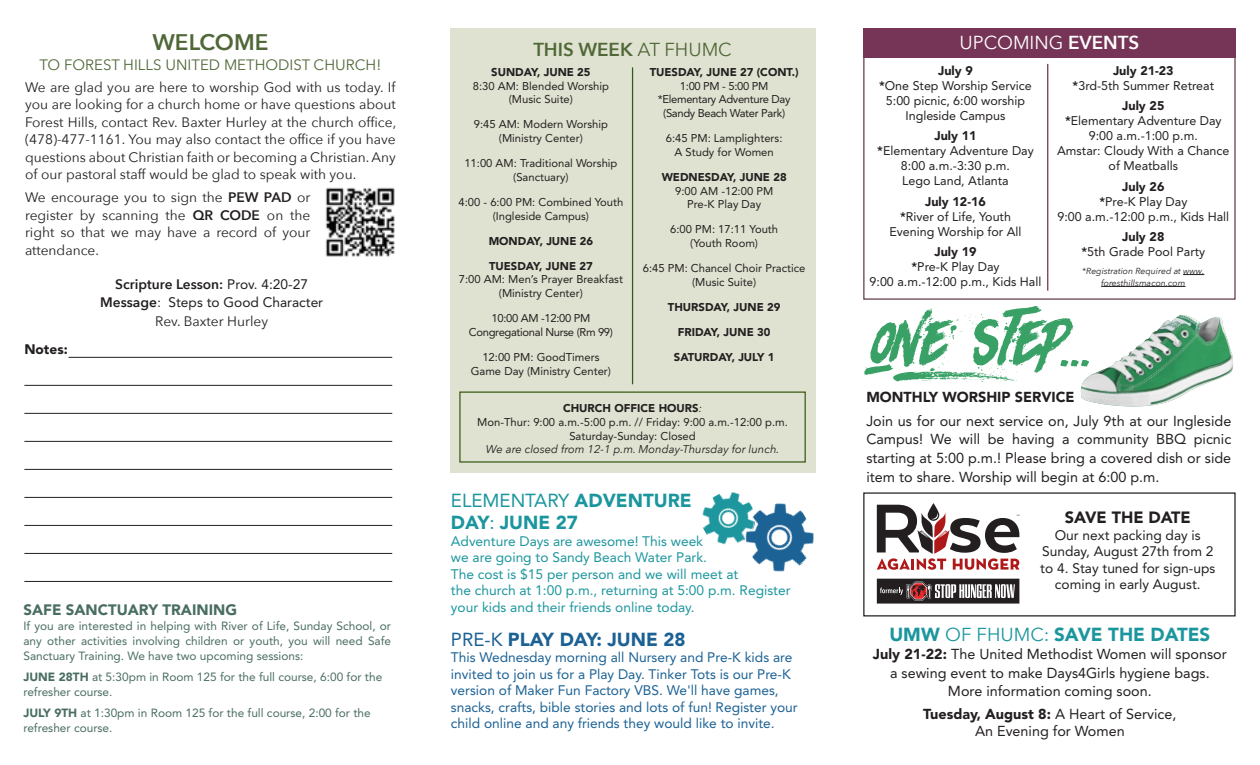
<style>
.page{position:relative;width:1260px;height:765px;background:#fff}
.page>*{position:absolute;margin:0;border:0;box-sizing:border-box;transform-origin:0 0}
.t1{font:58.38px "Rhinos rocks";color:#39a166}
.t2{font:600 22.5px "Avenir Next";color:#506838}
.t3{font:900 18.75px/22.5px "Avenir LT Std";color:#1c969e}
.t4{font:900 18.75px "Avenir LT Std";color:#1b6194}
.t5{font:600 18.75px "Avenir Next";color:#506838}
.t6{font:18.75px "Avenir Next";color:#fff}
.t7{font:900 16.25px "Avenir LT Std";color:#231f20}
.t8{font:15px "Avenir Next";color:#506838}
.t9{font:900 15px "Avenir LT Std";color:#496d62}
.t10{font:14.38px/18.8px "Avenir LT Std";color:#231f20;text-align:center}
.t11{font:900 14.38px "Avenir LT Std";color:#231f20}
.t12{font:13.75px/17.5px "Avenir Next";color:#231f20;text-align:justify}
.t13{font:13.75px/16.5px "Avenir LT Std";color:#1b6194}
.t14{font:13.75px/16.5px "Avenir LT Std";color:#1c969e}
.t15{font:13.75px/16.5px "Avenir LT Std";color:#231f20;text-align:center}
.t16{font:600 13.75px "Avenir Next";color:#231f20}
.t17{font:900 13.75px "Avenir LT Std";color:#231f20}
.t18{font:12.5px/15px "Avenir LT Std";color:#231f20;text-align:center}
.t19{font:11.88px/15px "Avenir LT Std";color:#496d62}
.t20{font:11.25px/13.8px "Avenir LT Std";color:#231f20;text-align:center}
.t21{font:900 11.25px "Avenir LT Std";color:#231f20}
.t22{font:11.25px/13.8px "Avenir LT Std";letter-spacing:-.03em;color:#231f20;text-align:center}
.t23{font:italic 11.25px "Avenir Next";color:#231f20}
.t24{font:italic 8.75px/11.9px "Avenir Next";color:#231f20;text-align:center}
.s1{font-weight:600}
.s2{font-family:"Avenir LT Std";font-weight:400}
.s3{font-family:"Avenir Next";font-weight:600}
.s4{font-family:"Avenir Next"}
.s5{font-weight:900}
.s6{font-weight:400}
.s7{font-family:"Avenir Next";font-weight:400;font-style:italic}
.s8{font-weight:800}
.s9{font-family:"Avenir Next";font-weight:400}
</style>
<div class="page">
<img style="left:325px;top:187px;width:70px;height:70px">
<div style="left:450px;top:28px;width:365px;height:444px;background:#dfe2d0"></div>
<div style="left:863px;top:28px;width:373px;height:29px;background:#763556"></div>
<svg style="left:1183px;top:274px;width:21px;height:1px"></svg>
<hr style="left:1101px;top:286px;width:84px;height:1px;background:#231f20">
<img style="left:1080px;top:315px;width:154px;height:92px">
<hr style="left:1047px;top:64px;width:1px;height:227px;background:#643a48">
<div style="left:459px;top:392px;width:347px;height:71px;border:1px solid #395c16"></div>
<hr style="left:632px;top:67px;width:1px;height:317px;background:#2f5a1f">
<hr style="left:69px;top:357px;width:323px;height:1px;background:#231f20">
<hr style="left:24px;top:385px;width:368px;height:1px;background:#231f20">
<hr style="left:24px;top:413px;width:368px;height:1px;background:#231f20">
<hr style="left:24px;top:441px;width:368px;height:1px;background:#231f20">
<hr style="left:24px;top:469px;width:368px;height:1px;background:#231f20">
<hr style="left:24px;top:497px;width:368px;height:1px;background:#231f20">
<hr style="left:24px;top:525px;width:368px;height:1px;background:#231f20">
<hr style="left:24px;top:553px;width:368px;height:1px;background:#231f20">
<svg style="left:877px;top:503px;width:142px;height:67px"></svg>
<div style="left:877px;top:579px;width:142px;height:25px;background:#231f20"></div>
<svg style="left:880px;top:582px;width:135px;height:19px"></svg>
<div style="left:863px;top:492px;width:373px;height:124px;border:1px solid #231f20"></div>
<img style="left:752px;top:503px;width:62px;height:69px">
<img style="left:702px;top:492px;width:53px;height:61px">
<hr style="left:24px;top:581px;width:368px;height:1px;background:#231f20">
<p class="t2" style="left:152px;top:23px;width:118px">WELCOME</p>
<p class="t8" style="left:40px;top:52px;width:343px">TO FOREST HILLS UNITED METHODIST CHURCH!</p>
<p class="t12" style="left:25px;top:77px;width:373px">We are glad you are here to worship God with us today. If you are looking for a church home or have questions about Forest Hills, contact Rev. Baxter Hurley at the church office, (478)-477-1161. You may also contact the office if you have questions about Christian faith or becoming a Christian. Any of our pastoral staff would be glad to speak with you.</p>
<p class="t12" style="left:25px;top:188px;width:287px">We encourage you to sign the <span class="s1">PEW PAD</span> or register by scanning the <span class="s1">QR CODE</span> on the right so that we may have a record of your attendance.</p>
<p class="t16" style="left:115px;top:272px;width:194px">Scripture Lesson: <span class="s2">Prov. 4:20-27</span></p>
<p class="t15" style="left:100px;top:293px;width:224px;line-height:18.8px"><span class="s3">Message</span><span class="s4">:</span> Steps to Good Character<br><span class="s4">Rev. Baxter Hurley</span></p>
<p class="t17" style="left:24px;top:341px;width:45px">Notes:</p>
<p class="t9" style="left:23px;top:601px;width:215px">SAFE SANCTUARY TRAINING</p>
<p class="t19" style="left:23px;top:619px;width:369px;text-align:justify">If you are interested in helping with River of Life, Sunday School, or any other activities involving children or youth, you will need Safe Sanctuary Training. We have two upcoming sessions:</p>
<p class="t19" style="left:23px;top:670px;width:360px"><span class="s5">JUNE 28TH</span> at 5:30pm in Room 125 for the full course, 6:00 for the refresher course.</p>
<p class="t19" style="left:23px;top:705px;width:349px"><span class="s5">JULY 9TH</span> at 1:30pm in Room 125 for the full course, 2:00 for the refresher course.</p>
<p class="t5" style="left:533px;top:33px;width:200px">THIS WEEK <span class="s6">AT FHUMC</span></p>
<p class="t21" style="left:491px;top:65px;width:101px">SUNDAY, JUNE 25</p>
<p class="t20" style="left:473px;top:79px;width:138px">8:30 AM: Blended Worship (Music Suite)</p>
<p class="t20" style="left:474px;top:118px;width:136px">9:45 AM: Modern Worship (Ministry Center)</p>
<p class="t20" style="left:464px;top:156px;width:155px">11:00 AM: Traditional Worship (Sanctuary)</p>
<p class="t20" style="left:458px;top:195px;width:166px">4:00 - 6:00 PM: Combined Youth (Ingleside Campus)</p>
<p class="t21" style="left:489px;top:234px;width:106px">MONDAY, JUNE 26</p>
<p class="t21" style="left:489px;top:259px;width:105px">TUESDAY, JUNE 27</p>
<p class="t20" style="left:459px;top:273px;width:166px">7:00 AM: Men’s Prayer Breakfast (Ministry Center)</p>
<p class="t22" style="left:469px;top:311px;width:146px">10:00 AM -12:00 PM<br>Congregational Nurse (Rm 99)</p>
<p class="t20" style="left:471px;top:350px;width:142px">12:00 PM: GoodTimers<br>Game Day (Ministry Center)</p>
<p class="t21" style="left:650px;top:65px;width:150px">TUESDAY, JUNE 27 (CONT.)</p>
<p class="t22" style="left:658px;top:79px;width:134px">1:00 PM - 5:00 PM *Elementary Adventure Day (Sandy Beach Water Park)</p>
<p class="t20" style="left:666px;top:131px;width:118px">6:45 PM: Lamplighters:<br>A Study for Women</p>
<p class="t21" style="left:662px;top:170px;width:126px">WEDNESDAY, JUNE 28</p>
<p class="t20" style="left:675px;top:184px;width:100px">9:00 AM -12:00 PM<br>Pre-K Play Day</p>
<p class="t20" style="left:670px;top:223px;width:110px">6:00 PM: 17:11 Youth (Youth Room)</p>
<p class="t20" style="left:643px;top:261px;width:164px">6:45 PM: Chancel Choir Practice (Music Suite)</p>
<p class="t21" style="left:668px;top:300px;width:114px">THURSDAY, JUNE 29</p>
<p class="t21" style="left:678px;top:325px;width:94px">FRIDAY, JUNE 30</p>
<p class="t21" style="left:674px;top:350px;width:102px">SATURDAY, JULY 1</p>
<p class="t21" style="left:563px;top:401px;width:140px">CHURCH OFFICE HOURS<span class="s7">:</span></p>
<p class="t20" style="left:477px;top:415px;width:312px">Mon-Thur: 9:00 a.m.-5:00 p.m. // Friday: 9:00 a.m.-12:00 p.m.</p>
<p class="t20" style="left:569px;top:429px;width:128px">Saturday-Sunday: Closed</p>
<p class="t23" style="left:486px;top:440px;width:295px">We are closed from 12-1 p.m. Monday-Thursday for lunch.</p>
<p class="t3" style="left:451px;top:489px;width:242px"><span class="s6">ELEMENTARY</span> ADVENTURE<br>DAY<span class="s6">:</span> JUNE 27</p>
<p class="t14" style="left:451px;top:533px;width:341px">Adventure Days are awesome! This week<br>we are going to Sandy Beach Water Park.<br>The cost is $15 per person and we will meet at<br>the church at 1:00 p.m., returning at 5:00 p.m. Register your kids and their friends online today.</p>
<p class="t4" style="left:451px;top:628px;width:236px"><span class="s6">PRE-K</span> PLAY DAY: JUNE 28</p>
<p class="t13" style="left:451px;top:649px;width:348px">This Wednesday morning all Nursery and Pre-K kids are invited to join us for a Play Day. Tinker Tots is our Pre-K version of Maker Fun Factory VBS. We'll have games, snacks, crafts, bible stories and lots of fun! Register your child online and any friends they would like to invite.</p>
<p class="t6" style="left:960px;top:26px;width:181px">UPCOMING <span class="s1">EVENTS</span></p>
<p class="t18" style="left:879px;top:63px;width:154px"><span class="s5">July 9<br></span><span class="s8">*</span>One Step Worship Service<br>5:00 picnic, 6:00 worship<br>Ingleside Campus</p>
<p class="t18" style="left:877px;top:128px;width:158px"><span class="s5">July 11<br></span><span class="s8">*</span>Elementary Adventure Day<br>8:00 a.m.-3:30 p.m.<br>Lego Land, Atlanta</p>
<p class="t18" style="left:890px;top:194px;width:133px"><span class="s5">July 12-16<br></span><span class="s8">*</span>River of Life, Youth<br>Evening Worship for All</p>
<p class="t18" style="left:870px;top:245px;width:173px"><span class="s5">July 19<br></span><span class="s8">*</span>Pre-K Play Day<br>9:00 a.m.-12:00 p.m., Kids Hall</p>
<p class="t18" style="left:1073px;top:63px;width:143px"><span class="s5">July 21-23<br></span><span class="s8">*</span>3rd-5th Summer Retreat</p>
<p class="t18" style="left:1057px;top:98px;width:174px"><span class="s5">July 25<br></span><span class="s8">*</span>Elementary Adventure Day<br>9:00 a.m.-1:00 p.m.<br>Amstar: Cloudy With a Chance of Meatballs</p>
<p class="t18" style="left:1057px;top:179px;width:173px"><span class="s5">July 26<br></span><span class="s8">*</span>Pre-K Play Day<br>9:00 a.m.-12:00 p.m., Kids Hall</p>
<p class="t18" style="left:1082px;top:230px;width:125px"><span class="s5">July 28<br></span><span class="s8">*</span>5th Grade Pool Party</p>
<p class="t24" style="left:1082px;top:265px;width:124px">*Registration Required at www. foresthillsmacon.com</p>
<p class="t1" style="left:867px;top:301px;width:225px">ONE STEP...</p>
<p class="t11" style="left:866px;top:389px;width:210px">MONTHLY WORSHIP SERVICE</p>
<p class="t10" style="left:866px;top:411px;width:367px;text-align:justify">Join us for our next service on, July 9th at our Ingleside Campus! We will be having a community BBQ picnic starting at 5:00 p.m.! Please bring a covered dish or side item to share. Worship will begin at 6:00 p.m.</p>
<p class="t7" style="left:1065px;top:508px;width:128px">SAVE THE DATE</p>
<p class="t15" style="left:1040px;top:527px;width:177px">Our next packing day is<br>Sunday, August 27th from 2 to 4. Stay tuned for sign-ups coming in early August.</p>
<p class="t3" style="left:889px;top:624px;width:322px">UMW <span class="s9">OF FHUMC:</span> SAVE THE DATES</p>
<p class="t10" style="left:873px;top:646px;width:355px;line-height:18.1px"><span class="s5">July 21-22:</span> The United Methodist Women will sponsor a sewing event to make Days4Girls hygiene bags.<br>More information coming soon.</p>
<p class="t10" style="left:923px;top:705px;width:255px;line-height:17.2px"><span class="s5">Tuesday, August 8:</span> A Heart of Service,<br>An Evening for Women</p>
</div>
